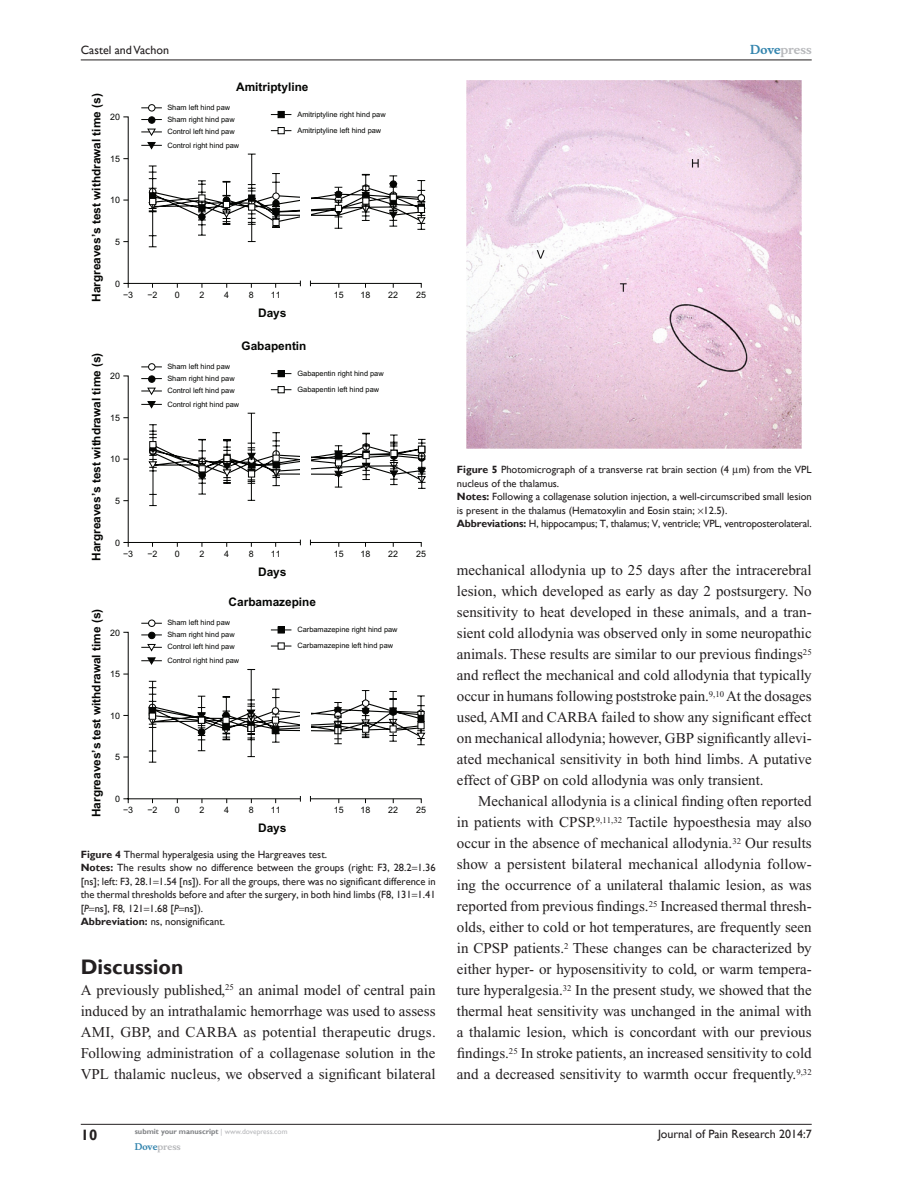
<style>
.page{position:relative;width:918px;height:1188px;background:#fff}
.page>*{position:absolute;margin:0;border:0;box-sizing:border-box;transform-origin:0 0}
.t1{font:700 21px "Gill Sans";color:#231f20}
.TxF{font:15px/21px "Times New Roman";color:#231f20;text-align:justify}
.Tx{font:15px/21px "Times New Roman";color:#231f20;text-align:justify}
.t2{font:700 15px "Gill Sans";color:#231f20}
.t3{font:12px "Gill Sans";color:#231f20}
.t4{font:700 12px "Musee";color:#b8b9bc}
.t5{font:700 11.85px "Arial";color:#040503}
.FC{font:10.5px/13.5px "Gill Sans";color:#231f20}
.t6{font:700 9px "Musee";color:#b8b9bc}
.t7{font:8.85px "Arial";color:#040503}
.t8{font:700 7.5px "Gill Sans";color:#808285}
.t9{font:7.35px/16px "Arial";color:#040503}
.s1{font-weight:700}
.s2{font-style:italic}
.s3{font-weight:400;color:#b8b9bc}
.s4{color:#3485ae}
</style>
<div class="page">
<hr style="left:81px;top:1124px;width:731px;height:1px;background:#231f20">
<hr style="left:81px;top:60px;width:731px;height:1px;background:#231f20">
<div style="left:148px;top:104px;width:7px;height:7px;border:1px solid #040503;border-radius:50%"></div>
<svg style="left:123px;top:127px;width:26px;height:420px"></svg>
<svg style="left:149px;top:501px;width:273px;height:119px"></svg>
<svg style="left:141px;top:105px;width:285px;height:396px"></svg>
<div style="left:418px;top:446px;width:7px;height:7px;border:1px solid #040503"></div>
<svg style="left:123px;top:632px;width:299px;height:172px"></svg>
<div style="left:300px;top:703px;width:10px;height:98px;background:#fff"></div>
<svg style="left:141px;top:620px;width:285px;height:143px"></svg>
<div style="left:418px;top:722px;width:7px;height:7px;background:#fff;border:1px solid #040503"></div>
<img style="left:467px;top:81px;width:335px;height:367px">
<p class="t3" style="left:81px;top:43px;width:90px">Castel and Vachon</p>
<p class="t5" style="left:236px;top:80px;width:74px">Amitriptyline</p>
<p class="t5" style="left:89px;top:302px;width:210px;rotate:-90deg">Hargreaves’s test withdrawal time (s)</p>
<p class="t9" style="left:167px;top:100px;width:64px">Sham left hind paw</p>
<p class="t9" style="left:297px;top:106px;width:90px">Amitriptyline right hind paw<br>Amitriptyline left hind paw</p>
<p class="t7" style="left:110px;top:112px;width:11px">20</p>
<p class="t9" style="left:167px;top:113px;width:69px;line-height:12.1px">Sham right hind paw<br>Control left hind paw</p>
<p class="t9" style="left:167px;top:137px;width:73px">Control right hind paw</p>
<p class="t7" style="left:110px;top:154px;width:11px">15</p>
<p class="t7" style="left:110px;top:195px;width:11px">10</p>
<p class="t7" style="left:115px;top:237px;width:6px">5</p>
<p class="t7" style="left:115px;top:278px;width:6px">0</p>
<p class="t7" style="left:123px;top:290px;width:12px">−3</p>
<p class="t7" style="left:147px;top:290px;width:12px">−2</p>
<p class="t7" style="left:175px;top:290px;width:6px">0</p>
<p class="t7" style="left:199px;top:290px;width:6px">2</p>
<p class="t7" style="left:224px;top:290px;width:6px">4</p>
<p class="t7" style="left:249px;top:290px;width:6px">8</p>
<p class="t7" style="left:271px;top:290px;width:11px">11</p>
<p class="t7" style="left:334px;top:290px;width:11px">15</p>
<p class="t7" style="left:361px;top:290px;width:11px">18</p>
<p class="t7" style="left:388px;top:290px;width:11px">22</p>
<p class="t7" style="left:416px;top:290px;width:11px">25</p>
<p class="t5" style="left:258px;top:306px;width:30px">Days</p>
<p class="t5" style="left:241px;top:339px;width:67px">Gabapentin</p>
<p class="t5" style="left:89px;top:561px;width:210px;rotate:-90deg">Hargreaves’s test withdrawal time (s)</p>
<p class="t9" style="left:167px;top:359px;width:64px">Sham left hind paw</p>
<p class="t9" style="left:297px;top:365px;width:88px">Gabapentin right hind paw<br>Gabapentin left hind paw</p>
<p class="t7" style="left:110px;top:371px;width:11px">20</p>
<p class="t9" style="left:167px;top:372px;width:69px;line-height:12.1px">Sham right hind paw<br>Control left hind paw</p>
<p class="t9" style="left:167px;top:396px;width:73px">Control right hind paw</p>
<p class="t7" style="left:110px;top:413px;width:11px">15</p>
<p class="t7" style="left:110px;top:454px;width:11px">10</p>
<p class="t7" style="left:115px;top:496px;width:6px">5</p>
<p class="t7" style="left:115px;top:538px;width:6px">0</p>
<p class="t7" style="left:123px;top:549px;width:12px">−3</p>
<p class="t7" style="left:147px;top:549px;width:12px">−2</p>
<p class="t7" style="left:175px;top:549px;width:6px">0</p>
<p class="t7" style="left:199px;top:549px;width:6px">2</p>
<p class="t7" style="left:224px;top:549px;width:6px">4</p>
<p class="t7" style="left:249px;top:549px;width:6px">8</p>
<p class="t7" style="left:271px;top:549px;width:11px">11</p>
<p class="t7" style="left:334px;top:549px;width:11px">15</p>
<p class="t7" style="left:361px;top:549px;width:11px">18</p>
<p class="t7" style="left:388px;top:549px;width:11px">22</p>
<p class="t7" style="left:416px;top:549px;width:11px">25</p>
<p class="t5" style="left:258px;top:565px;width:30px">Days</p>
<p class="t5" style="left:229px;top:595px;width:89px">Carbamazepine</p>
<p class="t5" style="left:89px;top:817px;width:210px;rotate:-90deg">Hargreaves’s test withdrawal time (s)</p>
<p class="t9" style="left:167px;top:615px;width:64px">Sham left hind paw</p>
<p class="t9" style="left:297px;top:622px;width:102px">Carbamazepine right hind paw<br>Carbamazepine left hind paw</p>
<p class="t7" style="left:110px;top:627px;width:11px">20</p>
<p class="t9" style="left:167px;top:629px;width:69px;line-height:12.1px">Sham right hind paw<br>Control left hind paw</p>
<p class="t9" style="left:167px;top:653px;width:73px">Control right hind paw</p>
<p class="t7" style="left:110px;top:669px;width:11px">15</p>
<p class="t7" style="left:110px;top:711px;width:11px">10</p>
<p class="t7" style="left:115px;top:752px;width:6px">5</p>
<p class="t7" style="left:115px;top:794px;width:6px">0</p>
<p class="t7" style="left:123px;top:805px;width:12px">−3</p>
<p class="t7" style="left:147px;top:805px;width:12px">−2</p>
<p class="t7" style="left:175px;top:805px;width:6px">0</p>
<p class="t7" style="left:199px;top:805px;width:6px">2</p>
<p class="t7" style="left:224px;top:805px;width:6px">4</p>
<p class="t7" style="left:249px;top:805px;width:6px">8</p>
<p class="t7" style="left:271px;top:805px;width:11px">11</p>
<p class="t7" style="left:334px;top:805px;width:11px">15</p>
<p class="t7" style="left:361px;top:805px;width:11px">18</p>
<p class="t7" style="left:388px;top:805px;width:11px">22</p>
<p class="t7" style="left:416px;top:805px;width:11px">25</p>
<p class="t5" style="left:258px;top:821px;width:30px">Days</p>
<p class="FC" style="left:81px;top:847px;width:248px"><span class="s1">Figure 4</span> Thermal hyperalgesia using the Hargreaves test.</p>
<p class="FC" style="left:81px;top:861px;width:356px;text-align:justify"><span class="s1">Notes:</span> The results show no difference between the groups (right: F3, 28.2 1.36 [ns]; left: F3, 28.1 1.54 [ns]). For all the groups, there was no significant difference in the thermal thresholds before and after the surgery, in both hind limbs (F8, 131 1.41 [<span class="s2">P</span> ns], F8, 121 1.68 [<span class="s2">P</span> ns]).</p>
<p class="FC" style="left:81px;top:915px;width:146px"><span class="s1">Abbreviation:</span> ns, nonsignificant.</p>
<h1 class="t1" style="left:81px;top:955px;width:104px">Discussion</h1>
<p class="TxF" style="left:81px;top:980px;width:356px">A previously published,<sup>25</sup> an animal model of central pain induced by an intrathalamic hemorrhage was used to assess AMI, GBP, and CARBA as potential therapeutic drugs.<br>Following administration of a collagenase solution in the VPL thalamic nucleus, we observed a significant bilateral</p>
<p class="t2" style="left:81px;top:1126px;width:18px">10</p>
<p class="t8" style="left:135px;top:1127px;width:154px">submit your manuscript <span class="s3">| www.dovepress.com</span></p>
<p class="t6" style="left:135px;top:1141px;width:48px"><span class="s4">Dove</span>press</p>
<p class="t4" style="left:750px;top:43px;width:63px"><span class="s4">Dove</span>press</p>
<p class="FC" style="left:457px;top:463px;width:355px"><span class="s1">Figure 5</span> Photomicrograph of a transverse rat brain section (4 m) from the VPL nucleus of the thalamus.</p>
<p class="FC" style="left:457px;top:490px;width:356px"><span class="s1">Notes:</span> Following a collagenase solution injection, a well-circumscribed small lesion is present in the thalamus (Hematoxylin and Eosin stain; 12.5).</p>
<p class="FC" style="left:457px;top:517px;width:356px"><span class="s1">Abbreviations:</span> H, hippocampus; T, thalamus; V, ventricle; VPL, ventroposterolateral.</p>
<p class="TxF" style="left:457px;top:560px;width:356px">mechanical allodynia up to 25 days after the intracerebral lesion, which developed as early as day 2 postsurgery. No sensitivity to heat developed in these animals, and a tran&shy;sient cold allodynia was observed only in some neuropathic animals. These results are similar to our previous findings<sup>25 </sup>and reflect the mechanical and cold allodynia that typically occur in humans following poststroke pain.<sup>9,10</sup> At the dosages used, AMI and CARBA failed to show any significant effect on mechanical allodynia; however, GBP significantly allevi&shy;ated mechanical sensitivity in both hind limbs. A putative effect of GBP on cold allodynia was only transient.</p>
<p class="Tx" style="left:457px;top:791px;width:356px;text-indent:21px">Mechanical allodynia is a clinical finding often reported in patients with CPSP.<sup>9,11,32</sup> Tactile hypoesthesia may also occur in the absence of mechanical allodynia.<sup>32</sup> Our results show a persistent bilateral mechanical allodynia follow&shy;ing the occurrence of a unilateral thalamic lesion, as was reported from previous findings.<sup>25</sup> Increased thermal thresh&shy;olds, either to cold or hot temperatures, are frequently seen in CPSP patients.<sup>2</sup> These changes can be characterized by either hyper- or hyposensitivity to cold, or warm tempera&shy;ture hyperalgesia.<sup>32</sup> In the present study, we showed that the thermal heat sensitivity was unchanged in the animal with a thalamic lesion, which is concordant with our previous findings.<sup>25</sup> In stroke patients, an increased sensitivity to cold and a decreased sensitivity to warmth occur frequently.<sup>9,32</sup></p>
<p class="t3" style="left:658px;top:1127px;width:155px">Journal of Pain Research 2014:7</p>
</div>
